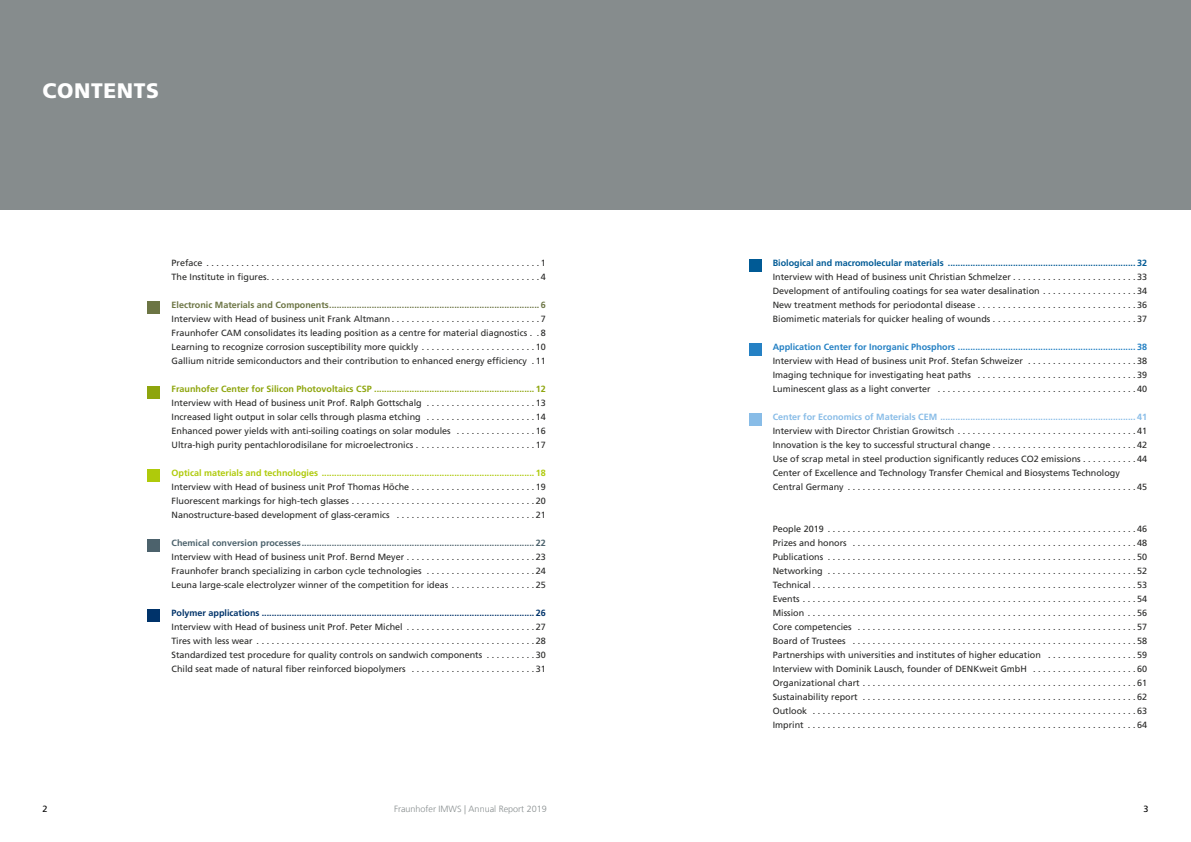
<style>
.page{position:relative;width:1191px;height:842px;background:#fff}
.page>*{position:absolute;margin:0;border:0;box-sizing:border-box;transform-origin:0 0}
.t1{font:900 21px "Frutiger LT Com";letter-spacing:.03em;color:#fff}
.t2{font:9px/14px "Frutiger LT Com";color:#282827;text-align:justify}
.t3{font:700 9px "Frutiger LT Com";color:#00336a}
.t4{font:700 9px "Frutiger LT Com";color:#4c626c}
.t5{font:700 9px "Frutiger LT Com";color:#afca0b}
.t6{font:700 9px "Frutiger LT Com";color:#6c7544}
.t7{font:700 9px "Frutiger LT Com";color:#005a95}
.t8{font:700 9px "Frutiger LT Com";color:#88bce7}
.t9{font:700 9px "Frutiger LT Com";color:#2581c4}
.t10{font:700 9px "Frutiger LT Com";color:#8ea50d}
.t11{font:300 9px "Frutiger LT Com";color:#868c8d}
.t12{font:9px "Frutiger LT Com";color:#000}
</style>
<div class="page">
<div style="left:595px;top:0;width:596px;height:210px;background:#868c8d"></div>
<div style="left:0;top:0;width:595px;height:210px;background:#868c8d"></div>
<div style="left:147px;top:301px;width:12px;height:13px;background:#6c7544"></div>
<div style="left:147px;top:386px;width:12px;height:12px;background:#8ea50d"></div>
<div style="left:147px;top:469px;width:12px;height:13px;background:#afca0b"></div>
<div style="left:147px;top:539px;width:12px;height:12px;background:#4c626c"></div>
<div style="left:147px;top:609px;width:12px;height:12px;background:#00336a"></div>
<div style="left:749px;top:259px;width:12px;height:12px;background:#005a95"></div>
<div style="left:749px;top:343px;width:12px;height:12px;background:#2581c4"></div>
<div style="left:749px;top:413px;width:12px;height:12px;background:#88bce7"></div>
<h1 class="t1" style="left:43px;top:78px;width:118px">CONTENTS</h1>
<p class="t2" style="left:171px;top:256px;width:376px">Preface . . . . . . . . . . . . . . . . . . . . . . . . . . . . . . . . . . . . . . . . . . . . . . . . . . . . . . . . . . . . . . . . . . 1<br>The Institute in figures . . . . . . . . . . . . . . . . . . . . . . . . . . . . . . . . . . . . . . . . . . . . . . . . . . . . . . 4</p>
<p class="t6" style="left:171px;top:300px;width:376px">Electronic Materials and Components.................................................................................... 6</p>
<p class="t2" style="left:171px;top:312px;width:376px">Interview with Head of business unit Frank Altmann . . . . . . . . . . . . . . . . . . . . . . . . . . . . . 7<br>Fraunhofer CAM consolidates its leading position as a centre for material diagnostics . . 8<br>Learning to recognize corrosion susceptibility more quickly . . . . . . . . . . . . . . . . . . . . . . 10<br>Gallium nitride semiconductors and their contribution to enhanced energy efficiency . 11</p>
<p class="t10" style="left:171px;top:384px;width:376px">Fraunhofer Center for Silicon Photovoltaics CSP ................................................................ 12</p>
<p class="t2" style="left:171px;top:396px;width:376px">Interview with Head of business unit Prof. Ralph Gottschalg . . . . . . . . . . . . . . . . . . . . . 13<br>Increased light output in solar cells through plasma etching . . . . . . . . . . . . . . . . . . . . . 14<br>Enhanced power yields with anti-soiling coatings on solar modules . . . . . . . . . . . . . . . 16<br>Ultra-high purity pentachlorodisilane for microelectronics . . . . . . . . . . . . . . . . . . . . . . . 17</p>
<p class="t5" style="left:171px;top:468px;width:376px">Optical materials and technologies ..................................................................................... 18</p>
<p class="t2" style="left:171px;top:480px;width:376px">Interview with Head of business unit Prof Thomas Höche . . . . . . . . . . . . . . . . . . . . . . . . 19<br>Fluorescent markings for high-tech glasses . . . . . . . . . . . . . . . . . . . . . . . . . . . . . . . . . . . . 20<br>Nanostructure-based development of glass-ceramics . . . . . . . . . . . . . . . . . . . . . . . . . . . 21</p>
<p class="t4" style="left:171px;top:538px;width:376px">Chemical conversion processes............................................................................................. 22</p>
<p class="t2" style="left:171px;top:550px;width:376px">Interview with Head of business unit Prof. Bernd Meyer . . . . . . . . . . . . . . . . . . . . . . . . . 23<br>Fraunhofer branch specializing in carbon cycle technologies . . . . . . . . . . . . . . . . . . . . . 24<br>Leuna large-scale electrolyzer winner of the competition for ideas . . . . . . . . . . . . . . . . 25</p>
<p class="t3" style="left:171px;top:608px;width:376px">Polymer applications ............................................................................................................. 26</p>
<p class="t2" style="left:171px;top:620px;width:376px">Interview with Head of business unit Prof. Peter Michel . . . . . . . . . . . . . . . . . . . . . . . . . 27<br>Tires with less wear . . . . . . . . . . . . . . . . . . . . . . . . . . . . . . . . . . . . . . . . . . . . . . . . . . . . . . . 28<br>Standardized test procedure for quality controls on sandwich components . . . . . . . . . 30<br>Child seat made of natural fiber reinforced biopolymers . . . . . . . . . . . . . . . . . . . . . . . . 31</p>
<p class="t7" style="left:772px;top:258px;width:376px">Biological and macromolecular materials ........................................................................... 32</p>
<p class="t2" style="left:772px;top:270px;width:376px">Interview with Head of business unit Christian Schmelzer . . . . . . . . . . . . . . . . . . . . . . . . 33<br>Development of antifouling coatings for sea water desalination . . . . . . . . . . . . . . . . . . 34<br>New treatment methods for periodontal disease . . . . . . . . . . . . . . . . . . . . . . . . . . . . . . . 36<br>Biomimetic materials for quicker healing of wounds . . . . . . . . . . . . . . . . . . . . . . . . . . . . 37</p>
<p class="t9" style="left:772px;top:342px;width:376px">Application Center for Inorganic Phosphors ....................................................................... 38</p>
<p class="t2" style="left:772px;top:354px;width:376px">Interview with Head of business unit Prof. Stefan Schweizer . . . . . . . . . . . . . . . . . . . . . 38<br>Imaging technique for investigating heat paths . . . . . . . . . . . . . . . . . . . . . . . . . . . . . . . 39<br>Luminescent glass as a light converter . . . . . . . . . . . . . . . . . . . . . . . . . . . . . . . . . . . . . . . 40</p>
<p class="t8" style="left:772px;top:412px;width:376px">Center for Economics of Materials CEM .............................................................................. 41</p>
<p class="t2" style="left:772px;top:424px;width:376px;text-align:left">Interview with Director Christian Growitsch . . . . . . . . . . . . . . . . . . . . . . . . . . . . . . . . . . . 41<br>Innovation is the key to successful structural change . . . . . . . . . . . . . . . . . . . . . . . . . . . . 42<br>Use of scrap metal in steel production significantly reduces CO2 emissions . . . . . . . . . . 44<br>Center of Excellence and Technology Transfer Chemical and Biosystems Technology Central Germany . . . . . . . . . . . . . . . . . . . . . . . . . . . . . . . . . . . . . . . . . . . . . . . . . . . . . . . . . 45</p>
<p class="t2" style="left:772px;top:522px;width:376px">People 2019 . . . . . . . . . . . . . . . . . . . . . . . . . . . . . . . . . . . . . . . . . . . . . . . . . . . . . . . . . . . . . 46<br>Prizes and honors . . . . . . . . . . . . . . . . . . . . . . . . . . . . . . . . . . . . . . . . . . . . . . . . . . . . . . . . 48<br>Publications . . . . . . . . . . . . . . . . . . . . . . . . . . . . . . . . . . . . . . . . . . . . . . . . . . . . . . . . . . . . . 50<br>Networking . . . . . . . . . . . . . . . . . . . . . . . . . . . . . . . . . . . . . . . . . . . . . . . . . . . . . . . . . . . . . 52<br>Technical . . . . . . . . . . . . . . . . . . . . . . . . . . . . . . . . . . . . . . . . . . . . . . . . . . . . . . . . . . . . . . . . 53<br>Events . . . . . . . . . . . . . . . . . . . . . . . . . . . . . . . . . . . . . . . . . . . . . . . . . . . . . . . . . . . . . . . . . . 54<br>Mission . . . . . . . . . . . . . . . . . . . . . . . . . . . . . . . . . . . . . . . . . . . . . . . . . . . . . . . . . . . . . . . . . 56<br>Core competencies . . . . . . . . . . . . . . . . . . . . . . . . . . . . . . . . . . . . . . . . . . . . . . . . . . . . . . . 57<br>Board of Trustees . . . . . . . . . . . . . . . . . . . . . . . . . . . . . . . . . . . . . . . . . . . . . . . . . . . . . . . . 58<br>Partnerships with universities and institutes of higher education . . . . . . . . . . . . . . . . . 59<br>Interview with Dominik Lausch, founder of DENKweit GmbH . . . . . . . . . . . . . . . . . . . . 60<br>Organizational chart . . . . . . . . . . . . . . . . . . . . . . . . . . . . . . . . . . . . . . . . . . . . . . . . . . . . . . 61<br>Sustainability report . . . . . . . . . . . . . . . . . . . . . . . . . . . . . . . . . . . . . . . . . . . . . . . . . . . . . . 62<br>Outlook . . . . . . . . . . . . . . . . . . . . . . . . . . . . . . . . . . . . . . . . . . . . . . . . . . . . . . . . . . . . . . . . 63<br>Imprint . . . . . . . . . . . . . . . . . . . . . . . . . . . . . . . . . . . . . . . . . . . . . . . . . . . . . . . . . . . . . . . . . 64</p>
<p class="t11" style="left:394px;top:804px;width:154px">Fraunhofer IMWS | Annual Report 2019</p>
<p class="t12" style="left:43px;top:804px;width:7px">2</p>
<p class="t12" style="left:1143px;top:804px;width:7px">3</p>
</div>
